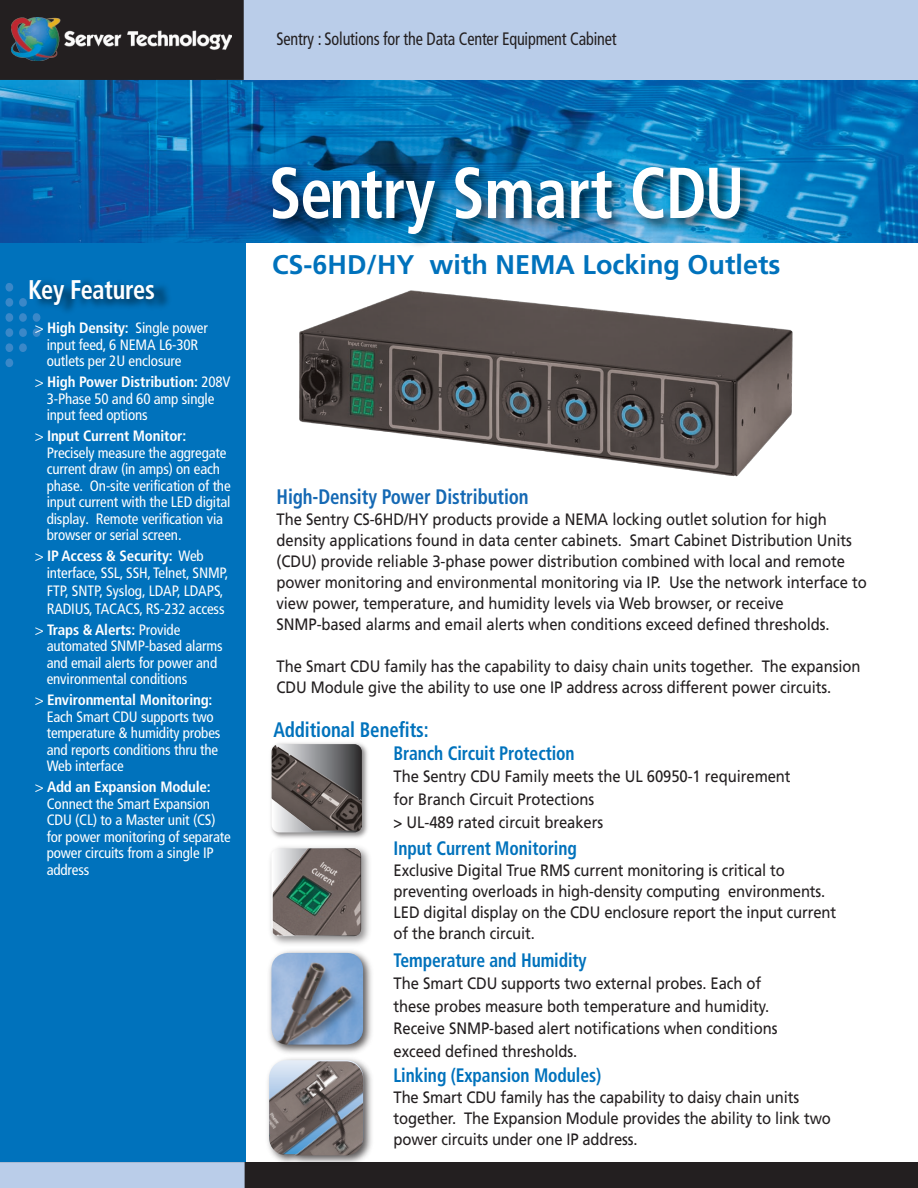
<style>
.page{position:relative;width:918px;height:1188px;background:#fff}
.page>*{position:absolute;margin:0;border:0;box-sizing:border-box;transform-origin:0 0}
.t1{font:700 condensed 72px "Frutiger LT";color:#fff;scale:.9 1}
.t2{font:700 27px "Frutiger LT";color:#0072bc}
.t3{font:700 condensed 27px "Frutiger LT";letter-spacing:-.01em;color:#fff;scale:.9 1}
.t4{font:700 condensed 21px "Frutiger LT";letter-spacing:-.005em;color:#1569b4;scale:.9 1}
.t5{font:700 condensed 21px "Frutiger LT";letter-spacing:-.005em;color:#0072bc;scale:.9 1}
.t6{font:700 condensed 19.5px "Frutiger LT";letter-spacing:-.005em;color:#0072bc;scale:.9 1}
.t7{font:condensed 18px "Frutiger LT";letter-spacing:-.01em;color:#231f20;scale:.9 1}
.t8{font:16.5px/21px "Frutiger LT";letter-spacing:-.005em;color:#231f20;scale:.9 1}
.t9{font:condensed 15px/16.5px "Frutiger LT";letter-spacing:-.01em;color:#fff}
.s1{font-weight:700}
</style>
<div class="page">
<div style="left:0;top:197px;width:245px;height:967px;background:#0072bc"></div>
<img style="left:0;top:80px;width:918px;height:163px">
<div style="left:0;top:1162px;width:918px;height:26px;background:#231f20"></div>
<div style="left:0;top:1162px;width:245px;height:26px;background:#bacde9"></div>
<div style="left:217px;top:0;width:701px;height:80px;background:#bacde9"></div>
<div style="left:0;top:0;width:244px;height:80px;background:#231f20"></div>
<svg style="left:5px;top:283px;width:36px;height:84px"></svg>
<img style="left:29px;top:280px;width:140px;height:39px">
<img style="left:11px;top:17px;width:220px;height:43px">
<img style="left:262px;top:149px;width:501px;height:96px">
<img style="left:269px;top:950px;width:103px;height:68px">
<img style="left:271px;top:953px;width:92px;height:65px">
<img style="left:270px;top:847px;width:99px;height:97px">
<svg style="left:271px;top:848px;width:90px;height:88px"></svg>
<img style="left:273px;top:848px;width:88px;height:87px">
<img style="left:271px;top:743px;width:97px;height:95px">
<img style="left:272px;top:744px;width:90px;height:87px">
<img style="left:11px;top:1018px;width:361px;height:170px">
<img style="left:269px;top:1061px;width:94px;height:94px">
<img style="left:299px;top:290px;width:494px;height:187px">
<p class="t7" style="left:277px;top:29px;width:379px">Sentry : Solutions for the Data Center Equipment Cabinet</p>
<p class="t3" style="left:28px;top:274px;width:142px">Key Features</p>
<p class="t9" style="left:47px;top:320px;width:163px;text-indent:-12px">&gt; <span class="s1">High Density:</span> Single power input feed, 6 NEMA L6-30R outlets per 2U enclosure</p>
<p class="t9" style="left:47px;top:374px;width:185px;text-indent:-12px">&gt; <span class="s1">High Power Distribution:</span> 208V<br>3-Phase 50 and 60 amp single input feed options</p>
<p class="t9" style="left:47px;top:428px;width:185px;text-indent:-12px">&gt; <span class="s1">Input Current Monitor:<br></span>Precisely measure the aggregate current draw (in amps) on each phase. On-site verification of the input current with the LED digital display. Remote verification via browser or serial screen.</p>
<p class="t9" style="left:47px;top:548px;width:183px;text-indent:-12px">&gt; <span class="s1">IP Access &amp; Security:</span> Web interface, SSL, SSH, Telnet, SNMP,</p>
<p class="t9" style="left:47px;top:581px;width:179px;line-height:18px">FTP, SNTP, Syslog, LDAP, LDAPS,<br>RADIUS, TACACS, RS-232 access</p>
<p class="t9" style="left:47px;top:621px;width:178px;text-indent:-12px">&gt; <span class="s1">Traps &amp; Alerts:</span> Provide automated SNMP-based alarms and email alerts for power and environmental conditions</p>
<p class="t9" style="left:47px;top:692px;width:175px;text-indent:-12px">&gt; <span class="s1">Environmental Monitoring:<br></span>Each Smart CDU supports two temperature &amp; humidity probes and reports conditions thru the<br>Web interface</p>
<p class="t9" style="left:47px;top:779px;width:186px;text-indent:-12px">&gt; <span class="s1">Add an Expansion Module:<br></span>Connect the Smart Expansion<br>CDU (CL) to a Master unit (CS) for power monitoring of separate power circuits from a single IP address</p>
<p class="t1" style="left:269px;top:150px;width:530px">Sentry Smart CDU</p>
<p class="t2" style="left:272px;top:249px;width:510px">CS-6HD/HY with NEMA Locking Outlets</p>
<p class="t4" style="left:277px;top:484px;width:282px">High-Density Power Distribution</p>
<p class="t8" style="left:277px;top:508px;width:657px">The Sentry CS-6HD/HY products provide a NEMA locking outlet solution for high density applications found in data center cabinets. Smart Cabinet Distribution Units (CDU) provide reliable 3-phase power distribution combined with local and remote power monitoring and environmental monitoring via IP. Use the network interface to view power, temperature, and humidity levels via Web browser, or receive SNMP-based alarms and email alerts when conditions exceed defined thresholds.</p>
<p class="t8" style="left:277px;top:655px;width:650px">The Smart CDU family has the capability to daisy chain units together. The expansion<br>CDU Module give the ability to use one IP address across different power circuits.</p>
<p class="t5" style="left:273px;top:717px;width:174px">Additional Benefits:</p>
<p class="t6" style="left:394px;top:742px;width:203px">Branch Circuit Protection</p>
<p class="t8" style="left:394px;top:766px;width:443px;line-height:22.5px">The Sentry CDU Family meets the UL 60950-1 requirement for Branch Circuit Protections<br>&gt; UL-489 rated circuit breakers</p>
<p class="t6" style="left:394px;top:836px;width:205px">Input Current Monitoring</p>
<p class="t8" style="left:394px;top:859px;width:493px">Exclusive Digital True RMS current monitoring is critical to preventing overloads in high-density computing environments.<br>LED digital display on the CDU enclosure report the input current of the branch circuit.</p>
<p class="t6" style="left:394px;top:949px;width:216px">Temperature and Humidity</p>
<p class="t8" style="left:394px;top:972px;width:428px;line-height:22.5px">The Smart CDU supports two external probes. Each of these probes measure both temperature and humidity.<br>Receive SNMP-based alert notifications when conditions exceed defined thresholds.</p>
<p class="t6" style="left:394px;top:1063px;width:232px">Linking (Expansion Modules)</p>
<p class="t8" style="left:394px;top:1086px;width:487px">The Smart CDU family has the capability to daisy chain units together. The Expansion Module provides the ability to link two power circuits under one IP address.</p>
</div>
